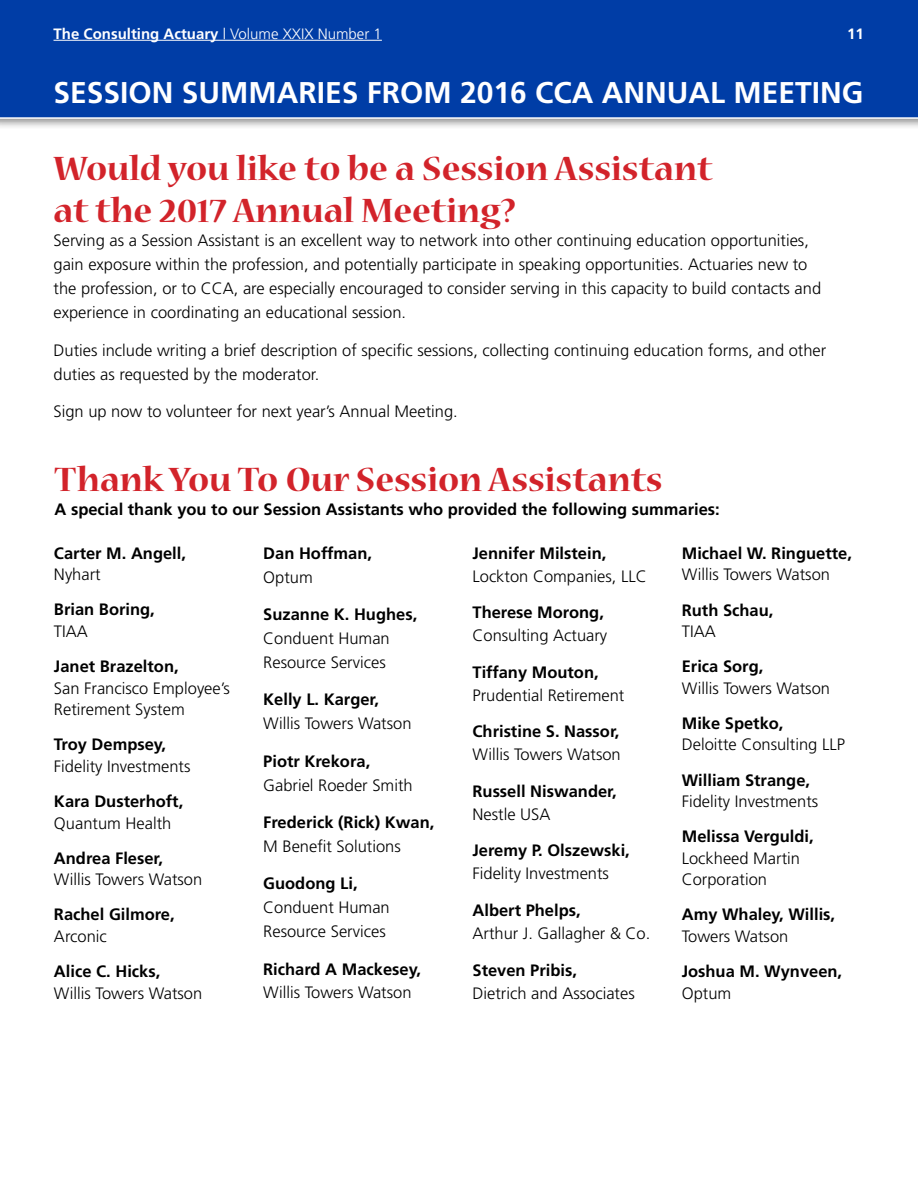
<style>
.page{position:relative;width:918px;height:1188px;background:#fff}
.page>*{position:absolute;margin:0;border:0;box-sizing:border-box;transform-origin:0 0}
.t1{font:700 37.5px/42px "Nueva Std";color:#d2232a}
.t2{font:700 30px "Frutiger";color:#fff}
.t3{font:300 16.5px/24px "Frutiger";color:#000}
.t4{font:700 16.5px "Frutiger";color:#000}
.t5{font:700 15px "Frutiger";color:#fff}
.s1{font-weight:300}
</style>
<div class="page">
<div style="left:0;top:0;width:918px;height:130px;background:#000;opacity:.45"></div>
<div style="left:0;top:0;width:918px;height:119px;background:#003da6"></div>
<hr style="left:54px;top:40px;width:328px;height:1px;background:#fff">
<p class="t5" style="left:54px;top:25px;width:330px">The Consulting Actuary <span class="s1">| Volume XXIX Number 1</span></p>
<p class="t5" style="left:847px;top:25px;width:18px">11</p>
<h2 class="t2" style="left:54px;top:75px;width:812px">SESSION SUMMARIES FROM 2016 CCA ANNUAL MEETING</h2>
<h1 class="t1" style="left:54px;top:150px;width:660px">Would you like to be a Session Assistant at the 2017 Annual Meeting?</h1>
<p class="t3" style="left:54px;top:229px;width:769px">Serving as a Session Assistant is an excellent way to network into other continuing education opportunities, gain exposure within the profession, and potentially participate in speaking opportunities. Actuaries new to the profession, or to CCA, are especially encouraged to consider serving in this capacity to build contacts and experience in coordinating an educational session.</p>
<p class="t3" style="left:54px;top:338px;width:774px">Duties include writing a brief description of specific sessions, collecting continuing education forms, and other duties as requested by the moderator.</p>
<p class="t3" style="left:54px;top:400px;width:406px">Sign up now to volunteer for next year’s Annual Meeting.</p>
<h1 class="t1" style="left:55px;top:460px;width:610px">Thank You To Our Session Assistants</h1>
<p class="t4" style="left:55px;top:499px;width:667px">A special thank you to our Session Assistants who provided the following summaries:</p>
<p class="t4" style="left:54px;top:543px;width:134px">Carter M. Angell,</p>
<p class="t3" style="left:54px;top:563px;width:48px">Nyhart</p>
<p class="t4" style="left:54px;top:600px;width:102px">Brian Boring,</p>
<p class="t3" style="left:54px;top:619px;width:35px">TIAA</p>
<p class="t4" style="left:54px;top:657px;width:126px">Janet Brazelton,</p>
<p class="t3" style="left:54px;top:677px;width:178px;line-height:21.6px">San Francisco Employee’s<br>Retirement System</p>
<p class="t4" style="left:54px;top:735px;width:114px">Troy Dempsey,</p>
<p class="t3" style="left:54px;top:754px;width:138px">Fidelity Investments</p>
<p class="t4" style="left:54px;top:792px;width:131px">Kara Dusterhoft,</p>
<p class="t3" style="left:54px;top:811px;width:119px">Quantum Health</p>
<p class="t4" style="left:54px;top:848px;width:111px">Andrea Fleser,</p>
<p class="t3" style="left:54px;top:867px;width:150px">Willis Towers Watson</p>
<p class="t4" style="left:54px;top:905px;width:122px">Rachel Gilmore,</p>
<p class="t3" style="left:54px;top:924px;width:54px">Arconic</p>
<p class="t4" style="left:54px;top:962px;width:108px">Alice C. Hicks,</p>
<p class="t3" style="left:54px;top:981px;width:150px">Willis Towers Watson</p>
<p class="t4" style="left:263px;top:543px;width:110px">Dan Hoffman,</p>
<p class="t3" style="left:263px;top:565px;width:51px">Optum</p>
<p class="t4" style="left:263px;top:605px;width:156px">Suzanne K. Hughes,</p>
<p class="t3" style="left:263px;top:626px;width:128px">Conduent Human<br>Resource Services</p>
<p class="t4" style="left:263px;top:690px;width:117px">Kelly L. Karger,</p>
<p class="t3" style="left:263px;top:712px;width:150px">Willis Towers Watson</p>
<p class="t4" style="left:263px;top:751px;width:109px">Piotr Krekora,</p>
<p class="t3" style="left:263px;top:773px;width:151px">Gabriel Roeder Smith</p>
<p class="t4" style="left:263px;top:813px;width:173px">Frederick (Rick) Kwan,</p>
<p class="t3" style="left:263px;top:834px;width:139px">M Benefit Solutions</p>
<p class="t4" style="left:263px;top:874px;width:96px">Guodong Li,</p>
<p class="t3" style="left:263px;top:896px;width:128px">Conduent Human<br>Resource Services</p>
<p class="t4" style="left:263px;top:959px;width:159px">Richard A Mackesey,</p>
<p class="t3" style="left:263px;top:981px;width:150px">Willis Towers Watson</p>
<p class="t4" style="left:473px;top:543px;width:135px">Jennifer Milstein,</p>
<p class="t3" style="left:473px;top:564px;width:176px">Lockton Companies, LLC</p>
<p class="t4" style="left:473px;top:603px;width:133px">Therese Morong,</p>
<p class="t3" style="left:473px;top:624px;width:136px">Consulting Actuary</p>
<p class="t4" style="left:473px;top:662px;width:128px">Tiffany Mouton,</p>
<p class="t3" style="left:473px;top:683px;width:153px">Prudential Retirement</p>
<p class="t4" style="left:473px;top:722px;width:149px">Christine S. Nassor,</p>
<p class="t3" style="left:473px;top:743px;width:150px">Willis Towers Watson</p>
<p class="t4" style="left:473px;top:781px;width:146px">Russell Niswander,</p>
<p class="t3" style="left:473px;top:802px;width:79px">Nestle USA</p>
<p class="t4" style="left:473px;top:841px;width:159px">Jeremy P. Olszewski,</p>
<p class="t3" style="left:473px;top:862px;width:138px">Fidelity Investments</p>
<p class="t4" style="left:473px;top:901px;width:110px">Albert Phelps,</p>
<p class="t3" style="left:473px;top:921px;width:179px">Arthur J. Gallagher &amp; Co.</p>
<p class="t4" style="left:473px;top:960px;width:106px">Steven Pribis,</p>
<p class="t3" style="left:473px;top:981px;width:164px">Dietrich and Associates</p>
<p class="t4" style="left:682px;top:543px;width:172px">Michael W. Ringuette,</p>
<p class="t3" style="left:682px;top:563px;width:150px">Willis Towers Watson</p>
<p class="t4" style="left:682px;top:600px;width:93px">Ruth Schau,</p>
<p class="t3" style="left:682px;top:619px;width:35px">TIAA</p>
<p class="t4" style="left:682px;top:657px;width:83px">Erica Sorg,</p>
<p class="t3" style="left:682px;top:676px;width:150px">Willis Towers Watson</p>
<p class="t4" style="left:682px;top:713px;width:103px">Mike Spetko,</p>
<p class="t3" style="left:682px;top:733px;width:165px">Deloitte Consulting LLP</p>
<p class="t4" style="left:682px;top:770px;width:130px">William Strange,</p>
<p class="t3" style="left:682px;top:789px;width:138px">Fidelity Investments</p>
<p class="t4" style="left:682px;top:827px;width:134px">Melissa Verguldi,</p>
<p class="t3" style="left:682px;top:847px;width:120px;line-height:21.6px">Lockheed Martin<br>Corporation</p>
<p class="t4" style="left:682px;top:905px;width:155px">Amy Whaley, Willis,</p>
<p class="t3" style="left:682px;top:924px;width:108px">Towers Watson</p>
<p class="t4" style="left:682px;top:962px;width:162px">Joshua M. Wynveen,</p>
<p class="t3" style="left:682px;top:981px;width:51px">Optum</p>
</div>
